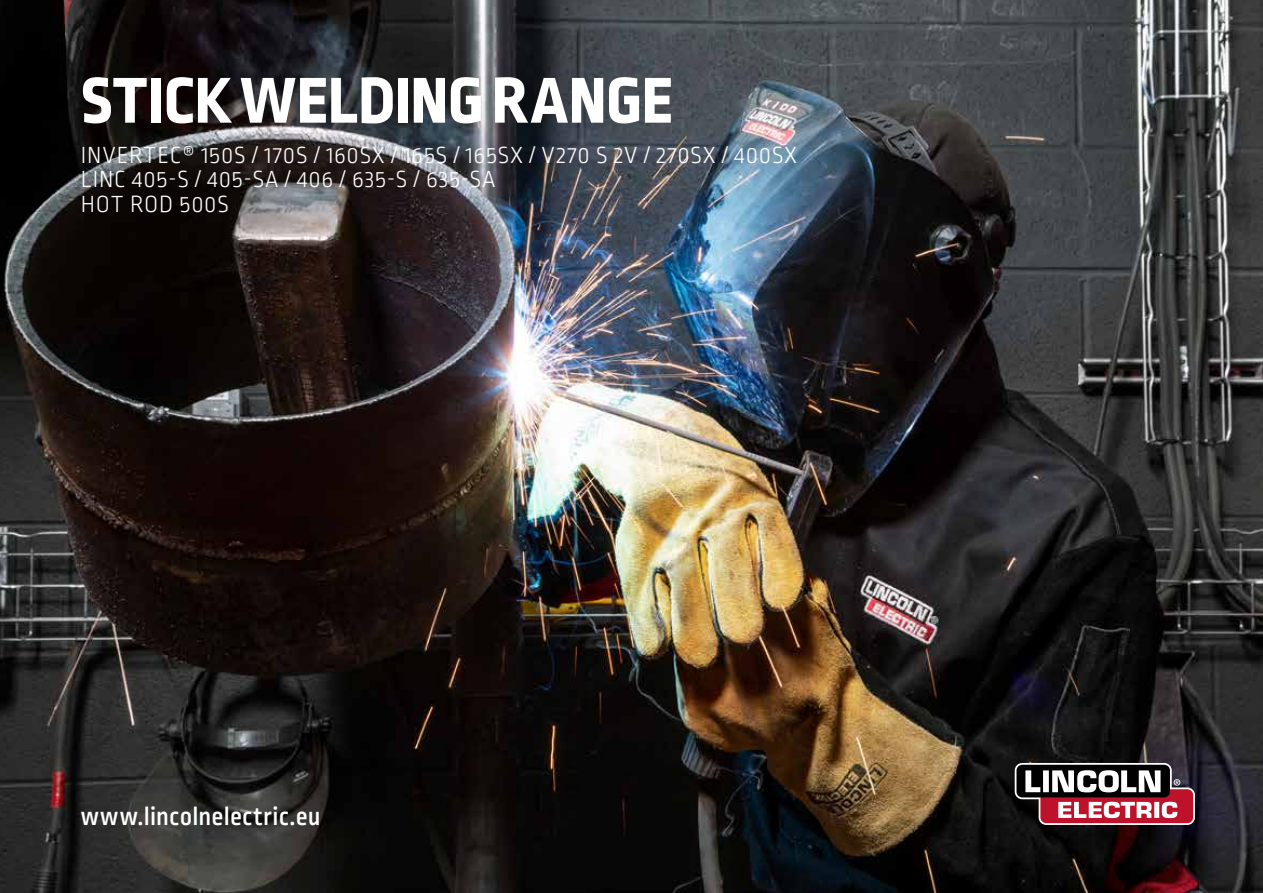
<style>
.page{position:relative;width:1263px;height:893px;background:#fff}
.page>*{position:absolute;margin:0;border:0;box-sizing:border-box;transform-origin:0 0}
.t1{font:800 68.25px "Ropa Sans Pro";color:#fff}
.t2{font:500 27px "Ropa Sans Pro";letter-spacing:.01em;color:#fff}
.t3{font:300 24.6px/24.6px "Ropa Sans Pro";letter-spacing:.035em;color:#fff}
</style>
<div class="page">
<img style="left:0;top:0;width:1263px;height:893px">
<svg style="left:1015px;top:763px;width:180px;height:62px"></svg>
<h1 class="t1" style="left:81px;top:61px;width:593px">STICK WELDING RANGE</h1>
<p class="t3" style="left:81px;top:144px;width:717px">INVERTEC® 150S / 170S / 160SX / 165S / 165SX / V270 S 2V / 270SX / 400SX<br>LINC 405-S / 405-SA / 406 / 635-S / 635-SA<br>HOT ROD 500S</p>
<p class="t2" style="left:81px;top:801px;width:241px">www.lincolnelectric.eu</p>
</div>
